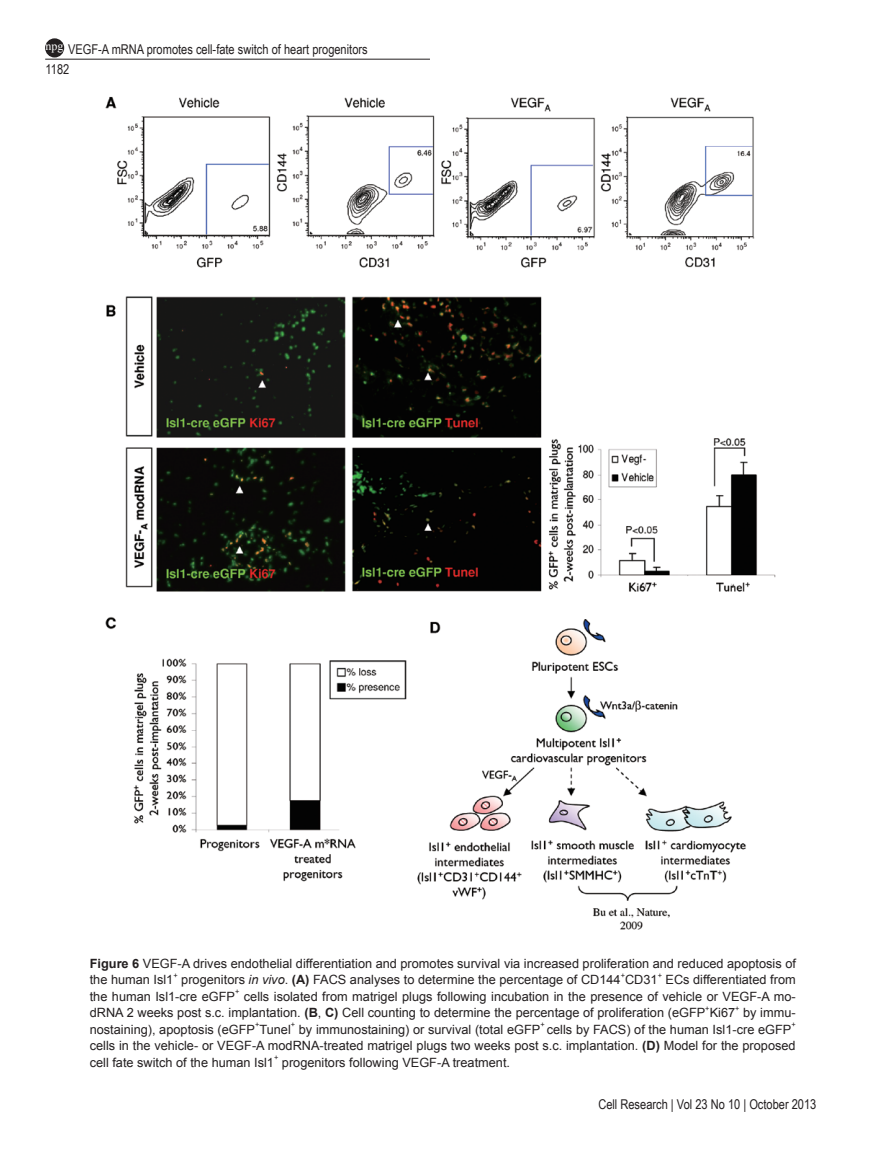
<style>
.page{position:relative;width:893px;height:1170px;background:#fff}
.page>*{position:absolute;margin:0;border:0;box-sizing:border-box;transform-origin:0 0}
.t1{font:13.5px/19.8px "Arial Narrow";color:#231f20}
.t2{font:12.75px/16.5px "Arial";color:#231f20}
.t3{font:12px "Times New Roman";color:#fff}
.t4{font:7.5px "Arial";color:#231f20}
.s1{font-weight:700}
.s2{font-style:italic}
</style>
<div class="page">
<hr style="left:45px;top:59px;width:385px;height:1px;background:#231f20">
<div style="left:46px;top:39px;width:17px;height:18px;background:#231f20;border-radius:50%"></div>
<div style="left:45px;top:38px;width:19px;height:19px;border:2px solid #231f20;border-radius:50%"></div>
<img style="left:105px;top:96px;width:671px;height:834px">
<p class="t1" style="left:46px;top:39px;width:324px;text-indent:23px">VEGF-A mRNA promotes cell-fate switch of heart progenitors<br>1182</p>
<p class="t3" style="left:46px;top:38px;width:19px">npg</p>
<p class="t2" style="left:90px;top:954px;width:708px"><span class="s1">Figure 6</span> VEGF-A drives endothelial differentiation and promotes survival via increased proliferation and reduced apoptosis of the human Isl1</p>
<p class="t4" style="left:173px;top:970px;width:6px">+</p>
<p class="t2" style="left:181px;top:971px;width:478px">progenitors <span class="s2">in vivo</span>. <span class="s1">(A)</span> FACS analyses to determine the percentage of CD144 CD31</p>
<p class="t4" style="left:621px;top:970px;width:6px">+</p>
<p class="t4" style="left:658px;top:970px;width:6px">+</p>
<p class="t2" style="left:665px;top:971px;width:132px">ECs differentiated from</p>
<p class="t2" style="left:90px;top:987px;width:147px">the human Isl1-cre eGFP</p>
<p class="t4" style="left:235px;top:986px;width:6px">+</p>
<p class="t2" style="left:90px;top:987px;width:707px;text-indent:154px">cells isolated from matrigel plugs following incubation in the presence of vehicle or VEGF-A mo&shy;dRNA 2 weeks post s.c. implantation. <span class="s1">(B</span>, <span class="s1">C)</span> Cell counting to determine the percentage of proliferation (eGFP Ki67</p>
<p class="t4" style="left:705px;top:1003px;width:6px">+</p>
<p class="t4" style="left:735px;top:1003px;width:6px">+</p>
<p class="t2" style="left:743px;top:1004px;width:54px">by immu-</p>
<p class="t4" style="left:255px;top:1019px;width:6px">+</p>
<p class="t4" style="left:291px;top:1019px;width:6px">+</p>
<p class="t2" style="left:299px;top:1020px;width:243px">by immunostaining) or survival (total eGFP</p>
<p class="t4" style="left:540px;top:1019px;width:6px">+</p>
<p class="t2" style="left:547px;top:1020px;width:246px">cells by FACS) of the human Isl1-cre eGFP</p>
<p class="t4" style="left:791px;top:1019px;width:6px">+</p>
<p class="t2" style="left:90px;top:1037px;width:707px">cells in the vehicle- or VEGF-A modRNA-treated matrigel plugs two weeks post s.c. implantation. <span class="s1">(D)</span> Model for the proposed cell fate switch of the human Isl1</p>
<p class="t2" style="left:90px;top:1020px;width:203px">nostaining), apoptosis (eGFP Tunel</p>
<p class="t4" style="left:274px;top:1052px;width:6px">+</p>
<p class="t2" style="left:282px;top:1053px;width:230px">progenitors following VEGF-A treatment.</p>
<p class="t1" style="left:598px;top:1093px;width:220px">Cell Research | Vol 23 No 10 | October 2013</p>
</div>
